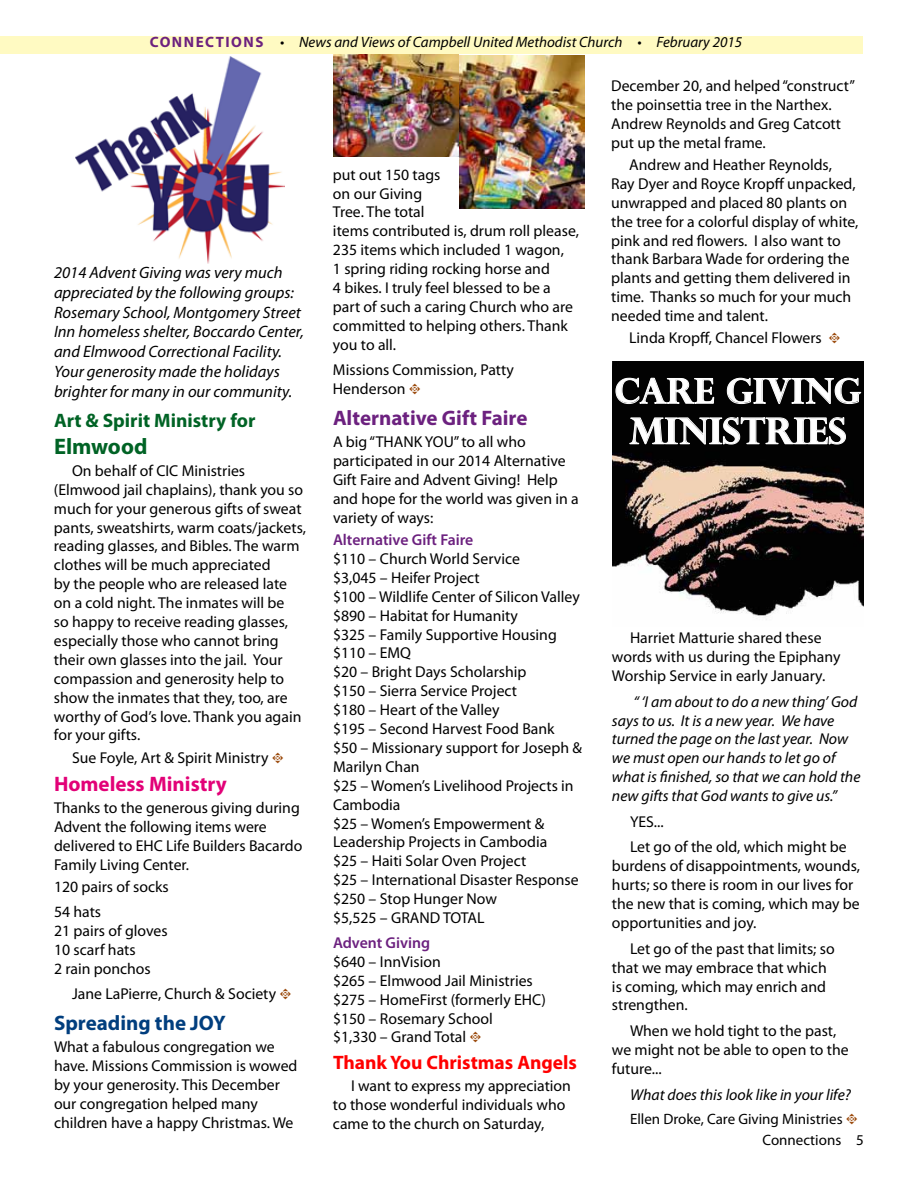
<style>
.page{position:relative;width:918px;height:1188px;background:#fff}
.page>*{position:absolute;margin:0;border:0;box-sizing:border-box;transform-origin:0 0}
.t1{font:700 36px "Perpetua Titling";color:#fff}
.t2{font:700 34.5px "Perpetua Titling";color:#fff}
.t3{font:700 22.5px "Myriad Pro";color:#006325}
.t4{font:700 21px "Myriad Pro";color:#6c217f}
.t5{font:700 21px "Myriad Pro";color:#e20177}
.t6{font:700 21px "Myriad Pro";color:#003e7e}
.t7{font:700 19.5px "Myriad Pro";color:#f00}
.t8{font:700 19.5px "Myriad Pro";color:#006325}
.t9{font:italic 16.5px/19.8px "Myriad Pro";color:#000}
.t10{font:15.75px/18.9px "Myriad Pro";color:#000}
.t11{font:italic 15.75px/18.9px "Myriad Pro";color:#000}
.t12{font:600 15.75px "Myriad Pro";color:#6c217f}
.t13{font:italic 15px "Myriad Pro";color:#000}
.t14{font:15px "Myriad Pro";color:#000}
.s1{font-weight:700;font-style:normal;color:#6c217f}
.s2{font-family:"Type Embellishments One Let Plain";font-size:15px;color:#994708}
.s3{font-family:"Type Embellishments One Let Plain";color:#994708}
</style>
<div class="page">
<div style="left:0;top:36px;width:863px;height:18px;background:#fffac2"></div>
<img style="left:75px;top:56px;width:210px;height:207px">
<img style="left:612px;top:362px;width:251px;height:258px">
<svg style="left:615px;top:377px;width:246px;height:68px;background:#282828"></svg>
<img style="left:333px;top:54px;width:126px;height:103px">
<img style="left:459px;top:56px;width:126px;height:152px">
<p class="t13" style="left:150px;top:33px;width:594px"><span class="s1">CONNECTIONS</span> • News and Views of Campbell United Methodist Church • February 2015</p>
<p class="t9" style="left:54px;top:262px;width:252px">2014 Advent Giving was very much appreciated by the following groups:<br>Rosemary School, Montgomery Street Inn homeless shelter, Boccardo Center, and Elmwood Correctional Facility.<br>Your generosity made the holidays brighter for many in our community.</p>
<p class="t8" style="left:54px;top:407px;width:203px">Art &amp; Spirit Ministry for</p>
<h3 class="t3" style="left:54px;top:431px;width:95px">Elmwood</h3>
<p class="t10" style="left:54px;top:461px;width:254px;text-indent:18px">On behalf of CIC Ministries (Elmwood jail chaplains), thank you so much for your generous gifts of sweat pants, sweatshirts, warm coats/jackets, reading glasses, and Bibles. The warm clothes will be much appreciated<br>by the people who are released late on a cold night. The inmates will be<br>so happy to receive reading glasses, especially those who cannot bring their own glasses into the jail. Your compassion and generosity help to show the inmates that they, too, are worthy of God’s love. Thank you again for your gifts.</p>
<p class="t10" style="left:72px;top:748px;width:214px">Sue Foyle, Art &amp; Spirit Ministry <span class="s2">t</span></p>
<h3 class="t5" style="left:54px;top:770px;width:174px">Homeless Ministry</h3>
<p class="t10" style="left:54px;top:798px;width:250px">Thanks to the generous giving during<br>Advent the following items were delivered to EHC Life Builders Bacardo<br>Family Living Center.</p>
<p class="t10" style="left:54px;top:874px;width:116px;line-height:24.9px">120 pairs of socks<br>54 hats</p>
<p class="t10" style="left:54px;top:921px;width:115px">21 pairs of gloves<br>10 scarf hats<br>2 rain ponchos</p>
<p class="t10" style="left:72px;top:984px;width:221px">Jane LaPierre, Church &amp; Society <span class="s2">t</span></p>
<h3 class="t6" style="left:54px;top:1009px;width:173px">Spreading the JOY</h3>
<p class="t10" style="left:54px;top:1037px;width:245px">What a fabulous congregation we have. Missions Commission is wowed by your generosity. This December our congregation helped many children have a happy Christmas. We</p>
<p class="t10" style="left:333px;top:165px;width:247px">put out 150 tags<br>on our Giving<br>Tree. The total<br>items contributed is, drum roll please,<br>235 items which included 1 wagon,<br>1 spring riding rocking horse and<br>4 bikes. I truly feel blessed to be a part of such a caring Church who are committed to helping others. Thank you to all.</p>
<p class="t10" style="left:333px;top:360px;width:182px">Missions Commission, Patty<br>Henderson <span class="s2">t</span></p>
<h3 class="t4" style="left:333px;top:404px;width:196px">Alternative Gift Faire</h3>
<p class="t10" style="left:333px;top:432px;width:247px">A big “THANK YOU” to all who participated in our 2014 Alternative<br>Gift Faire and Advent Giving! Help and hope for the world was given in a variety of ways:</p>
<p class="t12" style="left:333px;top:530px;width:142px">Alternative Gift Faire</p>
<p class="t10" style="left:333px;top:549px;width:251px">$110 – Church World Service<br>$3,045 – Heifer Project<br>$100 – Wildlife Center of Silicon Valley $890 – Habitat for Humanity<br>$325 – Family Supportive Housing $110 – EMQ<br>$20 – Bright Days Scholarship<br>$150 – Sierra Service Project<br>$180 – Heart of the Valley<br>$195 – Second Harvest Food Bank $50 – Missionary support for Joseph &amp;<br>Marilyn Chan<br>$25 – Women’s Livelihood Projects in<br>Cambodia<br>$25 – Women’s Empowerment &amp;<br>Leadership Projects in Cambodia<br>$25 – Haiti Solar Oven Project<br>$25 – International Disaster Response $250 – Stop Hunger Now<br>$5,525 – GRAND TOTAL</p>
<p class="t12" style="left:333px;top:933px;width:99px">Advent Giving</p>
<p class="t10" style="left:333px;top:952px;width:215px">$640 – InnVision<br>$265 – Elmwood Jail Ministries $275 – HomeFirst (formerly EHC) $150 – Rosemary School<br>$1,330 – Grand Total <span class="s2">t</span></p>
<p class="t7" style="left:333px;top:1050px;width:245px">Thank You Christmas Angels</p>
<p class="t10" style="left:333px;top:1076px;width:239px;text-indent:18px">I want to express my appreciation to those wonderful individuals who came to the church on Saturday,</p>
<p class="t10" style="left:611px;top:76px;width:245px">December 20, and helped “construct” the poinsettia tree in the Narthex.<br>Andrew Reynolds and Greg Catcott put up the metal frame.</p>
<p class="t10" style="left:611px;top:155px;width:249px;text-indent:18px">Andrew and Heather Reynolds, Ray Dyer and Royce Kropff unpacked, unwrapped and placed 80 plants on the tree for a colorful display of white, pink and red flowers. I also want to thank Barbara Wade for ordering the plants and getting them delivered in time. Thanks so much for your much needed time and talent.</p>
<p class="t10" style="left:629px;top:328px;width:213px">Linda Kropff, Chancel Flowers <span class="s2">t</span></p>
<h2 class="t2" style="left:615px;top:369px;width:248px">CARE GIVING</h2>
<h1 class="t1" style="left:630px;top:409px;width:218px">MINISTRIES</h1>
<p class="t10" style="left:612px;top:628px;width:230px;text-indent:18px">Harriet Matturie shared these words with us during the Epiphany<br>Worship Service in early January.</p>
<p class="t11" style="left:612px;top:692px;width:250px;text-indent:21px">“ ‘I am about to do a new thing’ God says to us. It is a new year. We have turned the page on the last year. Now we must open our hands to let go of what is finished, so that we can hold the new gifts that God wants to give us.”</p>
<p class="t10" style="left:630px;top:808px;width:218px;line-height:25.7px">YES...<br>Let go of the old, which might be</p>
<p class="t10" style="left:612px;top:856px;width:250px">burdens of disappointments, wounds, hurts; so there is room in our lives for the new that is coming, which may be opportunities and joy.</p>
<p class="t10" style="left:612px;top:939px;width:224px;text-indent:18px">Let go of the past that limits; so that we may embrace that which is coming, which may enrich and strengthen.</p>
<p class="t10" style="left:612px;top:1021px;width:238px;text-indent:18px">When we hold tight to the past, we might not be able to open to the future...</p>
<p class="t11" style="left:630px;top:1085px;width:222px">What does this look like in your life?</p>
<p class="t14" style="left:630px;top:1110px;width:229px">Ellen Droke, Care Giving Ministries <span class="s3">t</span></p>
<p class="t14" style="left:762px;top:1131px;width:103px">Connections 5</p>
</div>
